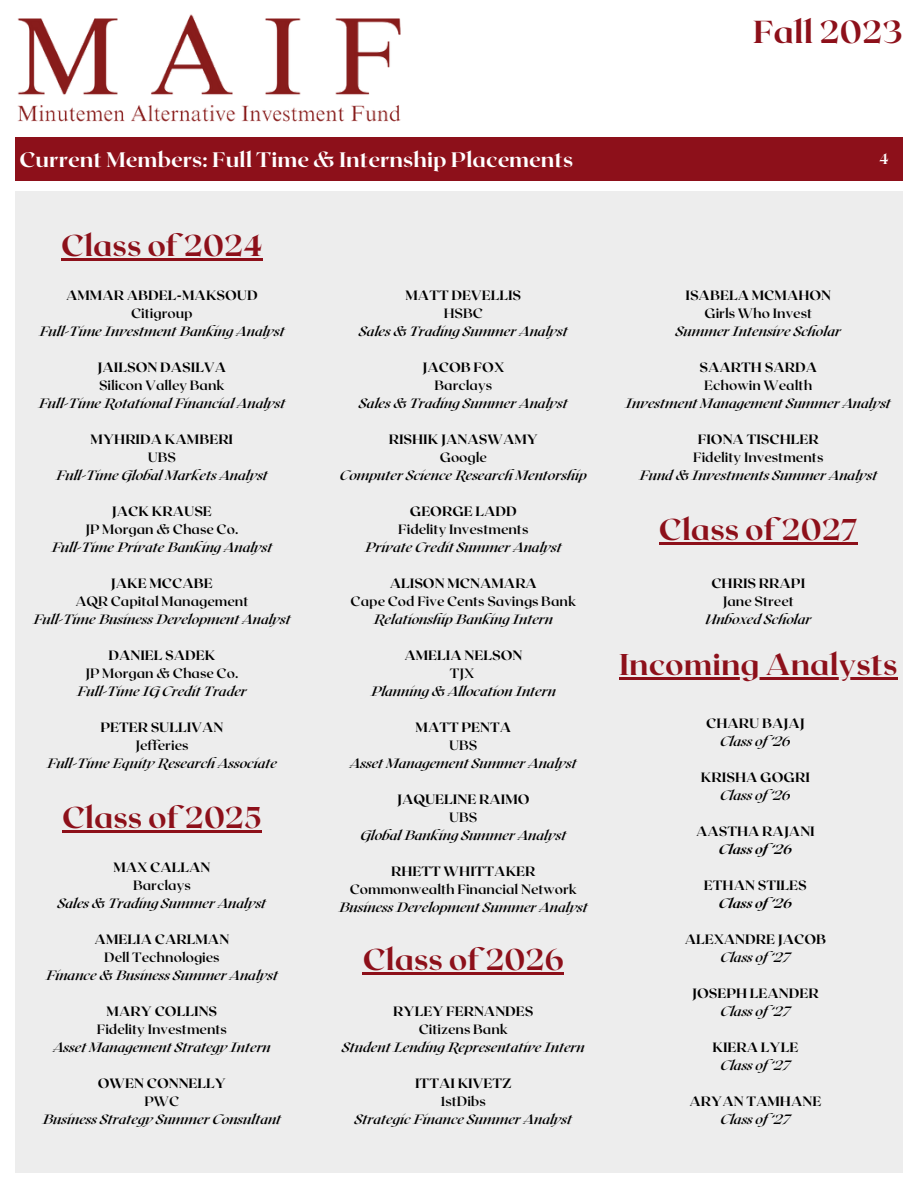
<style>
.page{position:relative;width:918px;height:1188px;background:#fff}
.page>*{position:absolute;margin:0;border:0;box-sizing:border-box;transform-origin:0 0}
.t1{font:800 31.8px "Roxborough CF";color:#8d101a}
.t2{font:800 30px "Roxborough CF";color:#8d101a}
.t3{font:800 21px "Roxborough CF";color:#fff}
.t4{font:700 15px "Roxborough CF";color:#fff}
.t5{font:italic 700 13.5px "Roxborough CF";color:#000}
.t6{font:800 13.5px "Roxborough CF";color:#000}
.t7{font:700 13.5px "Roxborough CF";color:#000}
.t8{font:italic 800 13.5px "Roxborough CF";color:#000}
</style>
<div class="page">
<div style="left:15px;top:137px;width:888px;height:43px;background:#8d101a"></div>
<div style="left:15px;top:192px;width:888px;height:981px;background:#ededed"></div>
<hr style="left:61px;top:259px;width:202px;height:2px;background:#8d101a">
<hr style="left:62px;top:830px;width:200px;height:3px;background:#8d101a">
<hr style="left:363px;top:972px;width:201px;height:2px;background:#8d101a">
<hr style="left:619px;top:678px;width:279px;height:2px;background:#8d101a">
<img style="left:17px;top:14px;width:384px;height:108px">
<hr style="left:659px;top:542px;width:199px;height:2px;background:#8d101a">
<p class="t1" style="left:753px;top:11px;width:151px">Fall 2023</p>
<p class="t3" style="left:20px;top:146px;width:555px">Current Members: Full Time &amp; Internship Placements</p>
<p class="t2" style="left:61px;top:226px;width:203px">Class of 2024</p>
<p class="t6" style="left:66px;top:286px;width:193px">AMMAR ABDEL-MAKSOUD</p>
<p class="t7" style="left:131px;top:304px;width:63px">Citigroup</p>
<p class="t5" style="left:39px;top:322px;width:247px">Full-Time Investment Banking Analyst</p>
<p class="t6" style="left:98px;top:358px;width:130px">JAILSON DASILVA</p>
<p class="t7" style="left:99px;top:376px;width:127px">Silicon Valley Bank</p>
<p class="t5" style="left:38px;top:394px;width:249px">Full-Time Rotational Financial Analyst</p>
<p class="t6" style="left:91px;top:430px;width:144px">MYHRIDA KAMBERI</p>
<p class="t7" style="left:148px;top:448px;width:30px">UBS</p>
<p class="t5" style="left:56px;top:466px;width:214px">Full-Time Global Markets Analyst</p>
<p class="t6" style="left:112px;top:502px;width:101px">JACK KRAUSE</p>
<p class="t7" style="left:86px;top:520px;width:154px">JP Morgan &amp; Chase Co.</p>
<p class="t5" style="left:51px;top:538px;width:223px">Full-Time Private Banking Analyst</p>
<p class="t6" style="left:111px;top:574px;width:103px">JAKE MCCABE</p>
<p class="t7" style="left:75px;top:592px;width:175px">AQR Capital Management</p>
<p class="t5" style="left:33px;top:610px;width:259px">Full-Time Business Development Analyst</p>
<p class="t6" style="left:108px;top:646px;width:109px">DANIEL SADEK</p>
<p class="t7" style="left:86px;top:664px;width:154px">JP Morgan &amp; Chase Co.</p>
<p class="t5" style="left:77px;top:682px;width:171px">Full-Time IG Credit Trader</p>
<p class="t6" style="left:100px;top:718px;width:125px">PETER SULLIVAN</p>
<p class="t7" style="left:135px;top:736px;width:55px">Jefferies</p>
<p class="t5" style="left:47px;top:754px;width:232px">Full-Time Equity Research Associate</p>
<p class="t2" style="left:62px;top:798px;width:201px">Class of 2025</p>
<p class="t6" style="left:113px;top:858px;width:99px">MAX CALLAN</p>
<p class="t7" style="left:133px;top:876px;width:59px">Barclays</p>
<p class="t5" style="left:58px;top:894px;width:210px">Sales &amp; Trading Summer Analyst</p>
<p class="t6" style="left:95px;top:930px;width:136px">AMELIA CARLMAN</p>
<p class="t7" style="left:104px;top:948px;width:117px">Dell Technologies</p>
<p class="t5" style="left:46px;top:966px;width:234px">Finance &amp; Business Summer Analyst</p>
<p class="t6" style="left:107px;top:1002px;width:112px">MARY COLLINS</p>
<p class="t7" style="left:97px;top:1020px;width:132px">Fidelity Investments</p>
<p class="t5" style="left:53px;top:1038px;width:219px">Asset Management Strategy Intern</p>
<p class="t6" style="left:98px;top:1074px;width:130px">OWEN CONNELLY</p>
<p class="t7" style="left:144px;top:1092px;width:36px">PWC</p>
<p class="t5" style="left:43px;top:1110px;width:240px">Business Strategy Summer Consultant</p>
<p class="t6" style="left:405px;top:286px;width:117px">MATT DEVELLIS</p>
<p class="t7" style="left:444px;top:304px;width:41px">HSBC</p>
<p class="t5" style="left:359px;top:322px;width:210px">Sales &amp; Trading Summer Analyst</p>
<p class="t6" style="left:423px;top:358px;width:83px">JACOB FOX</p>
<p class="t7" style="left:434px;top:376px;width:59px">Barclays</p>
<p class="t5" style="left:359px;top:394px;width:210px">Sales &amp; Trading Summer Analyst</p>
<p class="t6" style="left:389px;top:430px;width:151px">RISHIK JANASWAMY</p>
<p class="t7" style="left:440px;top:448px;width:49px">Google</p>
<p class="t5" style="left:340px;top:466px;width:248px">Computer Science Research Mentorship</p>
<p class="t6" style="left:410px;top:502px;width:109px">GEORGE LADD</p>
<p class="t7" style="left:398px;top:520px;width:132px">Fidelity Investments</p>
<p class="t5" style="left:365px;top:538px;width:198px">Private Credit Summer Analyst</p>
<p class="t6" style="left:390px;top:574px;width:149px">ALISON MCNAMARA</p>
<p class="t7" style="left:351px;top:592px;width:227px">Cape Cod Five Cents Savings Bank</p>
<p class="t5" style="left:374px;top:610px;width:181px">Relationship Banking Intern</p>
<p class="t6" style="left:404px;top:646px;width:120px">AMELIA NELSON</p>
<p class="t7" style="left:450px;top:664px;width:26px">TJX</p>
<p class="t5" style="left:371px;top:682px;width:187px">Planning &amp; Allocation Intern</p>
<p class="t6" style="left:416px;top:718px;width:97px">MATT PENTA</p>
<p class="t7" style="left:449px;top:736px;width:30px">UBS</p>
<p class="t5" style="left:350px;top:754px;width:228px">Asset Management Summer Analyst</p>
<p class="t6" style="left:397px;top:790px;width:134px">JAQUELINE RAIMO</p>
<p class="t7" style="left:449px;top:808px;width:30px">UBS</p>
<p class="t5" style="left:360px;top:826px;width:207px">Global Banking Summer Analyst</p>
<p class="t6" style="left:391px;top:862px;width:146px">RHETT WHITTAKER</p>
<p class="t7" style="left:350px;top:880px;width:229px">Commonwealth Financial Network</p>
<p class="t5" style="left:339px;top:898px;width:251px">Business Development Summer Analyst</p>
<p class="t2" style="left:363px;top:940px;width:203px">Class of 2026</p>
<p class="t6" style="left:393px;top:1002px;width:142px">RYLEY FERNANDES</p>
<p class="t7" style="left:419px;top:1020px;width:91px">Citizens Bank</p>
<p class="t5" style="left:342px;top:1038px;width:244px">Student Lending Representative Intern</p>
<p class="t6" style="left:415px;top:1074px;width:98px">ITTAI KIVETZ</p>
<p class="t7" style="left:441px;top:1092px;width:46px">1stDibs</p>
<p class="t5" style="left:355px;top:1110px;width:219px">Strategic Finance Summer Analyst</p>
<p class="t4" style="left:879px;top:149px;width:11px">4</p>
<p class="t6" style="left:685px;top:286px;width:147px">ISABELA MCMAHON</p>
<p class="t7" style="left:704px;top:304px;width:109px">Girls Who Invest</p>
<p class="t5" style="left:676px;top:322px;width:167px">Summer Intensive Scholar</p>
<p class="t6" style="left:700px;top:358px;width:119px">SAARTH SARDA</p>
<p class="t7" style="left:704px;top:376px;width:110px">Echowin Wealth</p>
<p class="t5" style="left:626px;top:394px;width:267px">Investment Management Summer Analyst</p>
<p class="t6" style="left:698px;top:430px;width:123px">FIONA TISCHLER</p>
<p class="t7" style="left:693px;top:448px;width:132px">Fidelity Investments</p>
<p class="t5" style="left:639px;top:466px;width:240px">Fund &amp; Investments Summer Analyst</p>
<p class="t2" style="left:659px;top:510px;width:200px">Class of 2027</p>
<p class="t6" style="left:711px;top:574px;width:95px">CHRIS RRAPI</p>
<p class="t7" style="left:723px;top:592px;width:73px">Jane Street</p>
<p class="t5" style="left:705px;top:610px;width:108px">Unboxed Scholar</p>
<p class="t2" style="left:619px;top:645px;width:280px">Incoming Analysts</p>
<p class="t6" style="left:706px;top:714px;width:100px">CHARU BAJAJ</p>
<p class="t5" style="left:720px;top:732px;width:72px">Class of‘26</p>
<p class="t6" style="left:701px;top:768px;width:110px">KRISHA GOGRI</p>
<p class="t5" style="left:720px;top:786px;width:72px">Class of‘26</p>
<p class="t6" style="left:696px;top:822px;width:120px">AASTHA RAJANI</p>
<p class="t8" style="left:719px;top:840px;width:75px">Class of‘26</p>
<p class="t6" style="left:704px;top:876px;width:104px">ETHAN STILES</p>
<p class="t8" style="left:719px;top:894px;width:75px">Class of‘26</p>
<p class="t6" style="left:685px;top:930px;width:143px">ALEXANDRE JACOB</p>
<p class="t5" style="left:721px;top:948px;width:71px">Class of‘27</p>
<p class="t6" style="left:692px;top:984px;width:128px">JOSEPH LEANDER</p>
<p class="t5" style="left:721px;top:1002px;width:71px">Class of‘27</p>
<p class="t6" style="left:712px;top:1038px;width:87px">KIERA LYLE</p>
<p class="t5" style="left:721px;top:1056px;width:71px">Class of‘27</p>
<p class="t6" style="left:690px;top:1092px;width:133px">ARYAN TAMHANE</p>
<p class="t5" style="left:721px;top:1110px;width:71px">Class of‘27</p>
</div>
